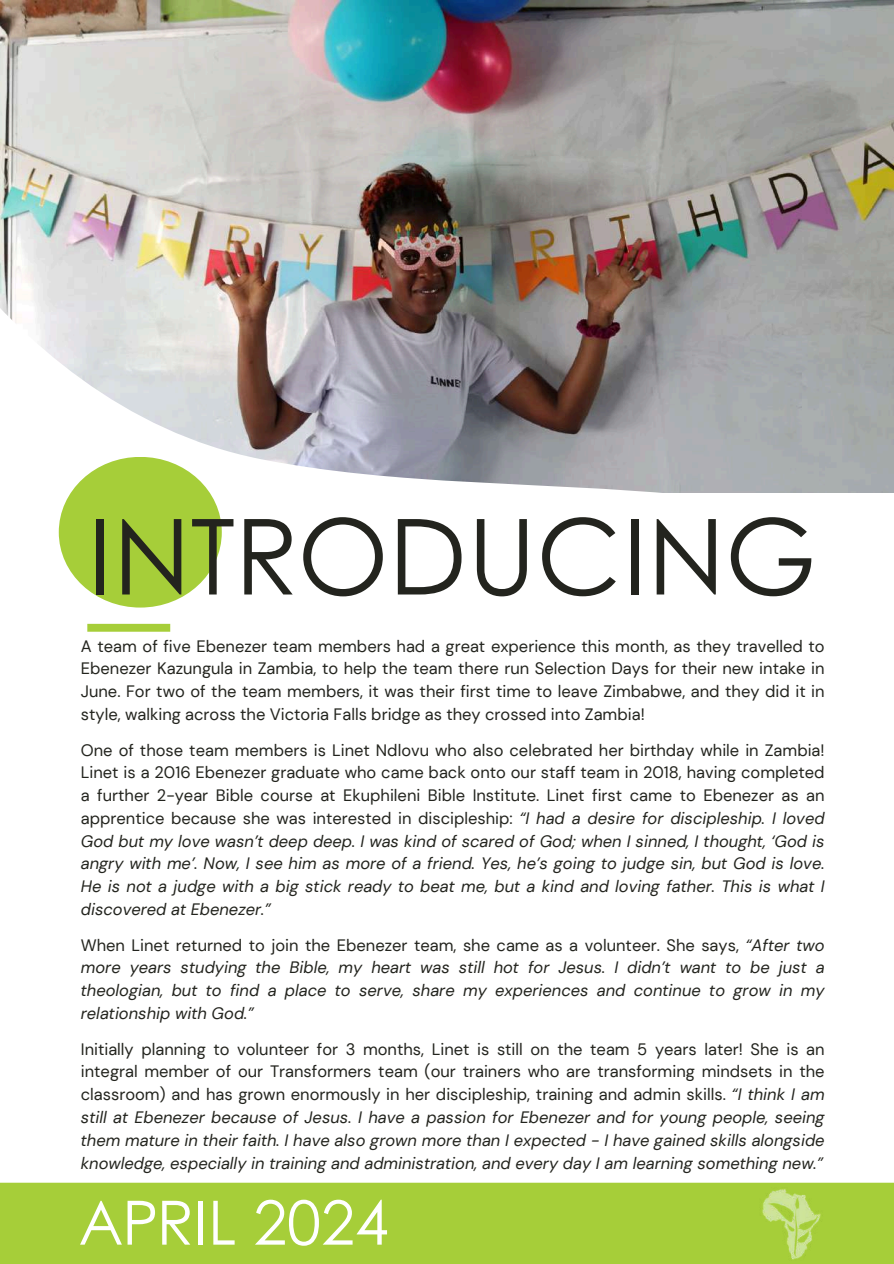
<style>
.page{position:relative;width:894px;height:1264px;background:#fff}
.page>*{position:absolute;margin:0;border:0;box-sizing:border-box;transform-origin:0 0}
.t1{font:105px "Century Gothic";color:#23241e}
.t2{font:61.05px "Century Gothic";color:#fff}
.t3{font:italic 16.5px/22.8px "DM Sans";color:#23241e;text-align:justify}
.t4{font:16.5px/22.8px "DM Sans";color:#23241e;text-align:justify}
.s1{font-style:normal}
</style>
<div class="page">
<img style="left:0;top:1px;width:893px;height:97px">
<img style="left:0;top:98px;width:893px;height:478px">
<div style="left:0;top:1182px;width:893px;height:81px;background:#a6ce39"></div>
<div style="left:87px;top:624px;width:83px;height:7px;background:#a6ce39"></div>
<div style="left:59px;top:457px;width:163px;height:150px;background:#a6ce39;border-radius:50%"></div>
<img style="left:762px;top:1189px;width:59px;height:71px">
<h1 class="t1" style="left:87px;top:476px;width:730px">INTRODUCING</h1>
<p class="t4" style="left:81px;top:634px;width:745px">A team of five Ebenezer team members had a great experience this month, as they travelled to Ebenezer Kazungula in Zambia, to help the team there run Selection Days for their new intake in June. For two of the team members, it was their first time to leave Zimbabwe, and they did it in style, walking across the Victoria Falls bridge as they crossed into Zambia!</p>
<p class="t3" style="left:81px;top:738px;width:745px"><span class="s1">One of those team members is Linet Ndlovu who also celebrated her birthday while in Zambia!<br>Linet is a 2016 Ebenezer graduate who came back onto our staff team in 2018, having completed a further 2-year Bible course at Ekuphileni Bible Institute. Linet first came to Ebenezer as an apprentice because she was interested in discipleship:</span> “I had a desire for discipleship. I loved God but my love wasn’t deep deep. I was kind of scared of God; when I sinned, I thought, ‘God is angry with me’. Now, I see him as more of a friend. Yes, he’s going to judge sin, but God is love.<br>He is not a judge with a big stick ready to beat me, but a kind and loving father. This is what I discovered at Ebenezer.”</p>
<p class="t3" style="left:81px;top:933px;width:745px"><span class="s1">When Linet returned to join the Ebenezer team, she came as a volunteer. She says,</span> “After two more years studying the Bible, my heart was still hot for Jesus. I didn’t want to be just a theologian, but to find a place to serve, share my experiences and continue to grow in my relationship with God.”</p>
<p class="t3" style="left:81px;top:1037px;width:745px"><span class="s1">Initially planning to volunteer for 3 months, Linet is still on the team 5 years later! She is an integral member of our Transformers team (our trainers who are transforming mindsets in the classroom) and has grown enormously in her discipleship, training and admin skills.</span> “I think I am still at Ebenezer because of Jesus. I have a passion for Ebenezer and for young people, seeing them mature in their faith. I have also grown more than I expected - I have gained skills alongside knowledge, especially in training and administration, and every day I am learning something new.”</p>
<h2 class="t2" style="left:80px;top:1176px;width:310px">APRIL 2024</h2>
</div>
